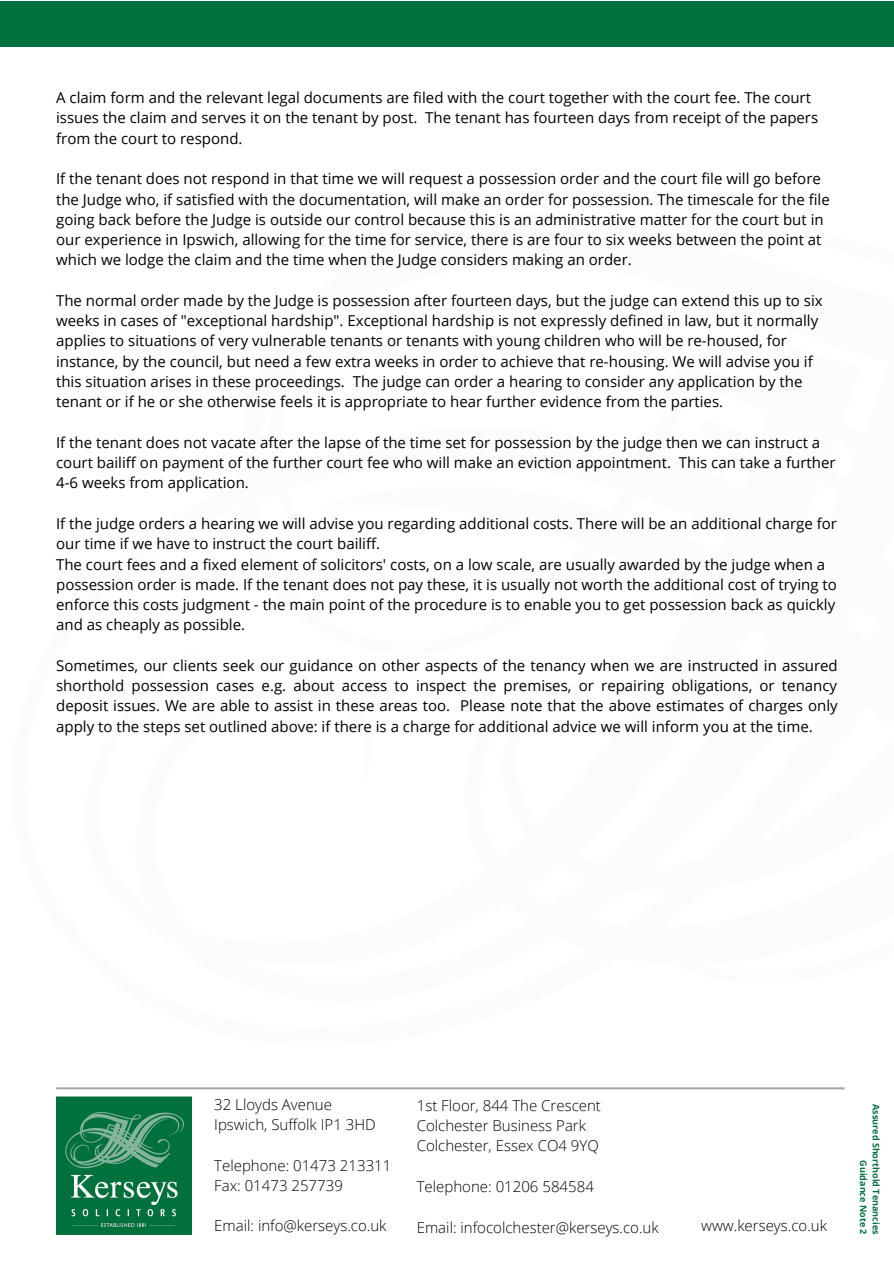
<style>
.page{position:relative;width:894px;height:1264px;background:#fff}
.page>*{position:absolute;margin:0;border:0;box-sizing:border-box;transform-origin:0 0}
.t1{font:15px/20.2px "Open Sans";color:#000}
.t2{font:300 15px/20.2px "Open Sans";color:#000}
.t3{font:700 9px/12.5px "Open Sans";color:#00713d;text-align:right}
</style>
<div class="page">
<img style="left:56px;top:1096px;width:135px;height:137px">
<div style="left:0;top:2px;width:893px;height:45px;background:#00713d"></div>
<svg style="left:56px;top:1087px;width:788px;height:2px;background:#b5b5b5"></svg>
<p class="t1" style="left:56px;top:87px;width:763px">A claim form and the relevant legal documents are filed with the court together with the court fee. The court issues the claim and serves it on the tenant by post. The tenant has fourteen days from receipt of the papers from the court to respond.</p>
<p class="t1" style="left:56px;top:168px;width:775px">If the tenant does not respond in that time we will request a possession order and the court file will go before the Judge who, if satisfied with the documentation, will make an order for possession. The timescale for the file going back before the Judge is outside our control because this is an administrative matter for the court but in our experience in Ipswich, allowing for the time for service, there is are four to six weeks between the point at which we lodge the claim and the time when the Judge considers making an order.</p>
<p class="t1" style="left:56px;top:290px;width:767px">The normal order made by the Judge is possession after fourteen days, but the judge can extend this up to six weeks in cases of "exceptional hardship". Exceptional hardship is not expressly defined in law, but it normally applies to situations of very vulnerable tenants or tenants with young children who will be re-housed, for instance, by the council, but need a few extra weeks in order to achieve that re-housing. We will advise you if this situation arises in these proceedings. The judge can order a hearing to consider any application by the tenant or if he or she otherwise feels it is appropriate to hear further evidence from the parties.</p>
<p class="t1" style="left:56px;top:432px;width:780px">If the tenant does not vacate after the lapse of the time set for possession by the judge then we can instruct a court bailiff on payment of the further court fee who will make an eviction appointment. This can take a further<br>4-6 weeks from application.</p>
<p class="t1" style="left:56px;top:513px;width:782px">If the judge orders a hearing we will advise you regarding additional costs. There will be an additional charge for our time if we have to instruct the court bailiff.<br>The court fees and a fixed element of solicitors' costs, on a low scale, are usually awarded by the judge when a possession order is made. If the tenant does not pay these, it is usually not worth the additional cost of trying to enforce this costs judgment - the main point of the procedure is to enable you to get possession back as quickly and as cheaply as possible.</p>
<p class="t1" style="left:56px;top:655px;width:783px;text-align:justify">Sometimes, our clients seek our guidance on other aspects of the tenancy when we are instructed in assured shorthold possession cases e.g. about access to inspect the premises, or repairing obligations, or tenancy deposit issues. We are able to assist in these areas too. Please note that the above estimates of charges only apply to the steps set outlined above: if there is a charge for additional advice we will inform you at the time.</p>
<p class="t2" style="left:214px;top:1093px;width:163px">32 Lloyds Avenue<br>Ipswich, Suffolk IP1 3HD</p>
<p class="t2" style="left:214px;top:1154px;width:178px">Telephone: 01473 213311<br>Fax: 01473 257739</p>
<p class="t2" style="left:214px;top:1215px;width:174px">Email: info@kerseys.co.uk</p>
<p class="t2" style="left:701px;top:1215px;width:127px">www.kerseys.co.uk</p>
<p class="t2" style="left:416px;top:1094px;width:186px">1st Floor, 844 The Crescent<br>Colchester Business Park<br>Colchester, Essex CO4 9YQ</p>
<p class="t2" style="left:416px;top:1175px;width:178px">Telephone: 01206 584584</p>
<p class="t2" style="left:416px;top:1216px;width:243px">Email: infocolchester@kerseys.co.uk</p>
<p class="t3" style="left:882px;top:1104px;width:132px;rotate:90deg">Assured Shorthold Tenancies<br>Guidance Note 2</p>
</div>
